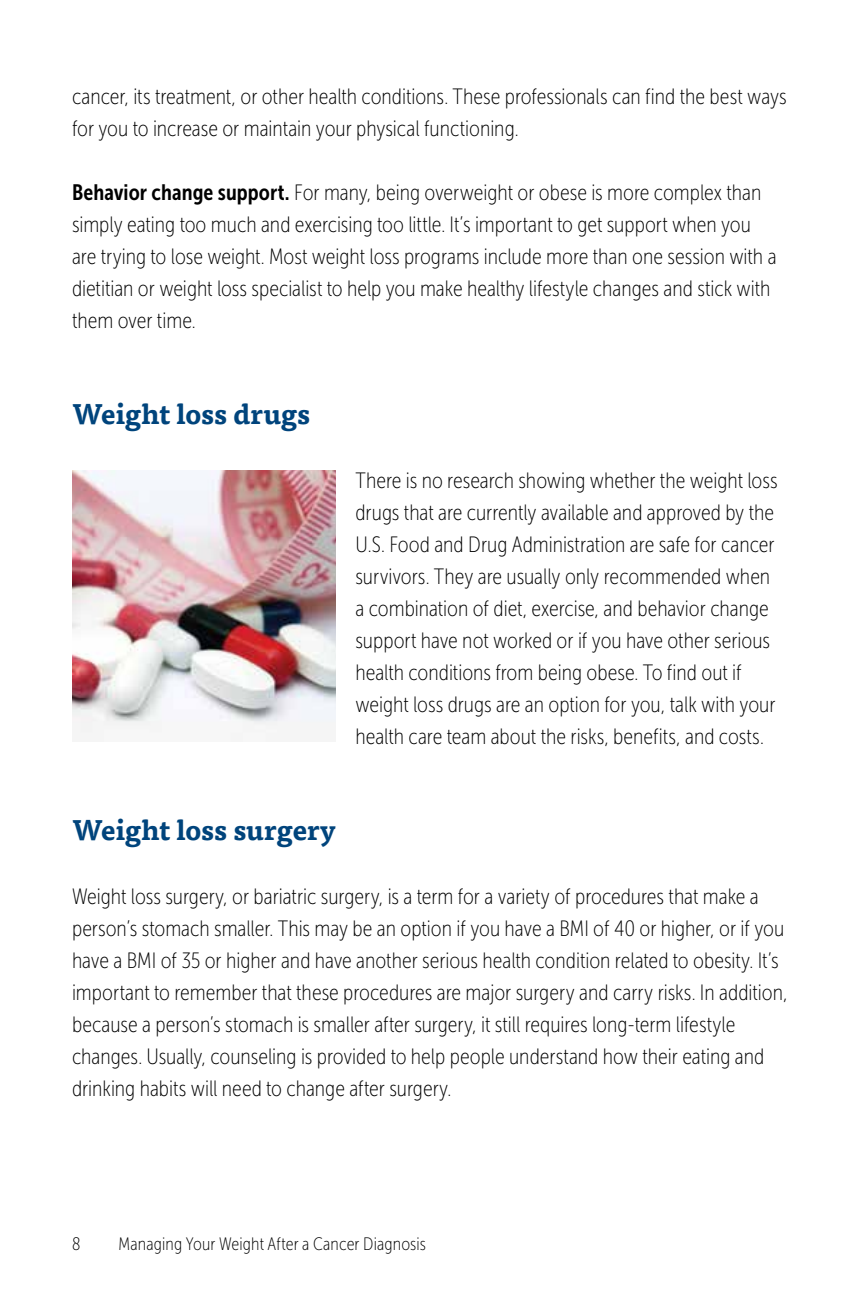
<style>
.page{position:relative;width:864px;height:1296px;background:#fff}
.page>*{position:absolute;margin:0;border:0;box-sizing:border-box;transform-origin:0 0}
.t1{font:700 28px "Tisa Pro";letter-spacing:-.005em;color:#00447c}
.t2{font:22.2px/32px "Museo Sans Cond 100";color:#000}
.t3{font:18px "Museo Sans Cond 100";letter-spacing:.01em;color:#000}
.s1{font-family:"Museo Sans Cond 700"}
</style>
<div class="page">
<img style="left:72px;top:470px;width:263px;height:263px">
<p class="t2" style="left:72px;top:81px;width:716px">cancer, its treatment, or other health conditions. These professionals can find the best ways for you to increase or maintain your physical functioning.</p>
<p class="t2" style="left:72px;top:177px;width:706px"><span class="s1">Behavior change support.</span> For many, being overweight or obese is more complex than simply eating too much and exercising too little. It’s important to get support when you are trying to lose weight. Most weight loss programs include more than one session with a dietitian or weight loss specialist to help you make healthy lifestyle changes and stick with them over time.</p>
<p class="t1" style="left:72px;top:391px;width:240px">Weight loss drugs</p>
<p class="t2" style="left:355px;top:465px;width:424px">There is no research showing whether the weight loss drugs that are currently available and approved by the U.S. Food and Drug Administration are safe for cancer survivors. They are usually only recommended when a combination of diet, exercise, and behavior change support have not worked or if you have other serious health conditions from being obese. To find out if weight loss drugs are an option for you, talk with your health care team about the risks, benefits, and costs.</p>
<p class="t1" style="left:72px;top:807px;width:265px">Weight loss surgery</p>
<p class="t2" style="left:72px;top:881px;width:717px">Weight loss surgery, or bariatric surgery, is a term for a variety of procedures that make a person’s stomach smaller. This may be an option if you have a BMI of 40 or higher, or if you have a BMI of 35 or higher and have another serious health condition related to obesity. It’s important to remember that these procedures are major surgery and carry risks. In addition, because a person’s stomach is smaller after surgery, it still requires long-term lifestyle changes. Usually, counseling is provided to help people understand how their eating and drinking habits will need to change after surgery.</p>
<p class="t3" style="left:72px;top:1234px;width:10px">8</p>
<p class="t3" style="left:119px;top:1234px;width:309px">Managing Your Weight After a Cancer Diagnosis</p>
</div>
